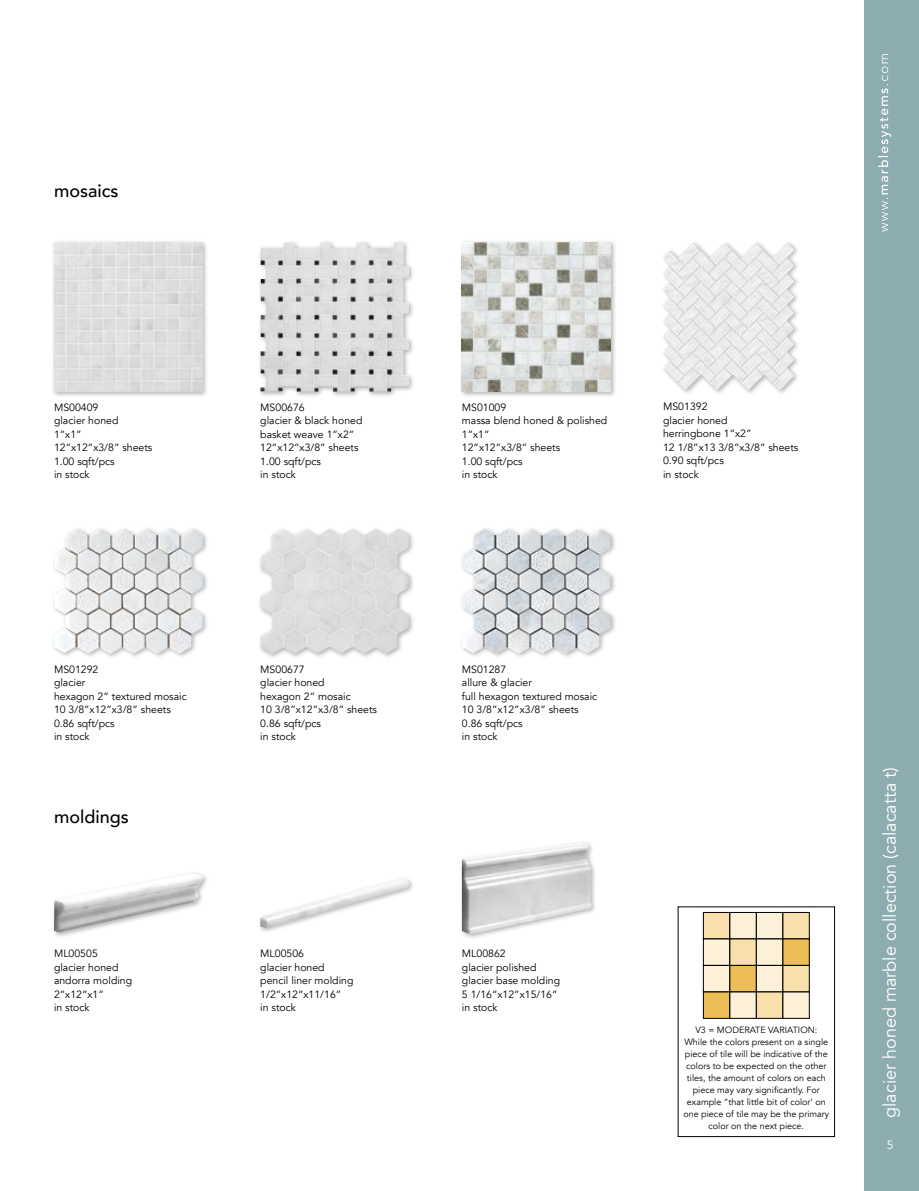
<style>
.page{position:relative;width:919px;height:1191px;background:#fff}
.page>*{position:absolute;margin:0;border:0;box-sizing:border-box;transform-origin:0 0}
.t1{font:18px "Avenir";color:#fff}
.t2{font:500 18px "Avenir";color:#000}
.t3{font:12px "Avenir";color:#fff}
.t4{font:10.5px/13.5px "Avenir";color:#000}
.t5{font:9px/12px "Avenir";color:#000;text-align:center}
</style>
<div class="page">
<div style="left:864px;top:0;width:54px;height:1191px;background:#8dacb0"></div>
<svg style="left:877px;top:54px;width:14px;height:178px"></svg>
<div style="left:51px;top:870px;width:157px;height:68px;background:#000;opacity:.3"></div>
<img style="left:100px;top:873px;width:93px;height:18px">
<div style="left:257px;top:875px;width:158px;height:59px;background:#000;opacity:.3"></div>
<img style="left:343px;top:878px;width:57px;height:16px">
<div style="left:458px;top:840px;width:139px;height:99px;background:#000;opacity:.3"></div>
<img style="left:499px;top:843px;width:81px;height:11px">
<div style="left:257px;top:526px;width:158px;height:133px;background:#000;opacity:.3"></div>
<svg style="left:385px;top:529px;width:13px;height:6px"></svg>
<div style="left:459px;top:526px;width:157px;height:133px;background:#000;opacity:.3"></div>
<img style="left:462px;top:529px;width:22px;height:39px">
<div style="left:51px;top:526px;width:157px;height:133px;background:#000;opacity:.3"></div>
<img style="left:125px;top:529px;width:21px;height:6px">
<div style="left:51px;top:239px;width:157px;height:159px;background:#000;opacity:.3"></div>
<img style="left:54px;top:243px;width:149px;height:148px">
<div style="left:257px;top:240px;width:158px;height:157px;background:#000;opacity:.3"></div>
<img style="left:260px;top:243px;width:149px;height:148px">
<div style="left:458px;top:239px;width:159px;height:159px;background:#000;opacity:.3"></div>
<img style="left:462px;top:243px;width:148px;height:148px">
<div style="left:660px;top:240px;width:140px;height:156px;background:#000;opacity:.3"></div>
<img style="left:663px;top:243px;width:131px;height:147px">
<div style="left:703px;top:912px;width:26px;height:26px;background:#f9dfab"></div>
<div style="left:703px;top:912px;width:27px;height:27px;border:1px solid #000"></div>
<div style="left:729px;top:912px;width:27px;height:26px;background:#fcf0d9"></div>
<div style="left:729px;top:912px;width:27px;height:27px;border:1px solid #000"></div>
<div style="left:756px;top:912px;width:26px;height:26px;background:#fcf0d9"></div>
<div style="left:756px;top:912px;width:27px;height:27px;border:1px solid #000"></div>
<div style="left:782px;top:912px;width:27px;height:26px;background:#f9dfab"></div>
<div style="left:782px;top:912px;width:27px;height:27px;border:1px solid #000"></div>
<div style="left:703px;top:939px;width:26px;height:26px;background:#fcf0d9"></div>
<div style="left:703px;top:938px;width:27px;height:27px;border:1px solid #000"></div>
<div style="left:729px;top:939px;width:27px;height:26px;background:#f9dfab"></div>
<div style="left:729px;top:938px;width:27px;height:27px;border:1px solid #000"></div>
<div style="left:756px;top:939px;width:26px;height:26px;background:#fcf0d9"></div>
<div style="left:756px;top:938px;width:27px;height:27px;border:1px solid #000"></div>
<div style="left:782px;top:939px;width:27px;height:26px;background:#edbe55"></div>
<div style="left:782px;top:938px;width:27px;height:27px;border:1px solid #000"></div>
<div style="left:703px;top:965px;width:26px;height:26px;background:#fcf0d9"></div>
<div style="left:703px;top:965px;width:27px;height:27px;border:1px solid #000"></div>
<div style="left:729px;top:965px;width:27px;height:26px;background:#edbe55"></div>
<div style="left:729px;top:965px;width:27px;height:27px;border:1px solid #000"></div>
<div style="left:756px;top:965px;width:26px;height:26px;background:#fcf0d9"></div>
<div style="left:756px;top:965px;width:27px;height:27px;border:1px solid #000"></div>
<div style="left:782px;top:965px;width:27px;height:26px;background:#f9dfab"></div>
<div style="left:782px;top:965px;width:27px;height:27px;border:1px solid #000"></div>
<div style="left:703px;top:992px;width:26px;height:26px;background:#edbe55"></div>
<div style="left:703px;top:991px;width:27px;height:27px;border:1px solid #000"></div>
<div style="left:729px;top:992px;width:27px;height:26px;background:#fcf0d9"></div>
<div style="left:729px;top:991px;width:27px;height:27px;border:1px solid #000"></div>
<div style="left:756px;top:992px;width:26px;height:26px;background:#f9dfab"></div>
<div style="left:756px;top:991px;width:27px;height:27px;border:1px solid #000"></div>
<div style="left:782px;top:992px;width:27px;height:26px;background:#fcf0d9"></div>
<div style="left:782px;top:991px;width:27px;height:27px;border:1px solid #000"></div>
<h1 class="t2" style="left:54px;top:175px;width:66px">mosaics</h1>
<p class="t4" style="left:54px;top:400px;width:100px">MS00409<br>glacier honed<br>1”x1”<br>12”x12”x3/8” sheets<br>1.00 sqft/pcs<br>in stock</p>
<p class="t4" style="left:260px;top:400px;width:104px">MS00676<br>glacier &amp; black honed basket weave 1”x2”<br>12”x12”x3/8” sheets<br>1.00 sqft/pcs<br>in stock</p>
<p class="t4" style="left:462px;top:400px;width:147px">MS01009<br>massa blend honed &amp; polished<br>1”x1”<br>12”x12”x3/8” sheets<br>1.00 sqft/pcs<br>in stock</p>
<p class="t4" style="left:663px;top:400px;width:137px">MS01392<br>glacier honed<br>herringbone 1”x2”<br>12 1/8”x13 3/8”x3/8” sheets<br>0.90 sqft/pcs<br>in stock</p>
<p class="t4" style="left:54px;top:662px;width:134px">MS01292<br>glacier<br>hexagon 2” textured mosaic<br>10 3/8”x12”x3/8” sheets<br>0.86 sqft/pcs<br>in stock</p>
<h1 class="t2" style="left:54px;top:801px;width:76px">moldings</h1>
<p class="t4" style="left:260px;top:662px;width:118px">MS00677<br>glacier honed<br>hexagon 2” mosaic<br>10 3/8”x12”x3/8” sheets<br>0.86 sqft/pcs<br>in stock</p>
<p class="t4" style="left:462px;top:662px;width:137px">MS01287<br>allure &amp; glacier<br>full hexagon textured mosaic<br>10 3/8”x12”x3/8” sheets<br>0.86 sqft/pcs<br>in stock</p>
<p class="t4" style="left:54px;top:947px;width:80px">ML00505<br>glacier honed andorra molding<br>2”x12”x1”<br>in stock</p>
<p class="t4" style="left:260px;top:947px;width:95px">ML00506<br>glacier honed pencil liner molding<br>1/2”x12”x11/16”<br>in stock</p>
<p class="t4" style="left:462px;top:947px;width:100px">ML00862<br>glacier polished glacier base molding<br>5 1/16”x12”x15/16” in stock</p>
<p class="t5" style="left:683px;top:1023px;width:147px">V3 = MODERATE VARIATION:<br>While the colors present on a single piece of tile will be indicative of the colors to be expected on the other tiles, the amount of colors on each piece may vary significantly. For example “that little bit of color’ on one piece of tile may be the primary color on the next piece.</p>
<h1 class="t1" style="left:878px;top:1117px;width:352px;rotate:-90deg">glacier honed marble collection (calacatta t)</h1>
<p class="t3" style="left:886px;top:1137px;width:8px">5</p>
</div>
